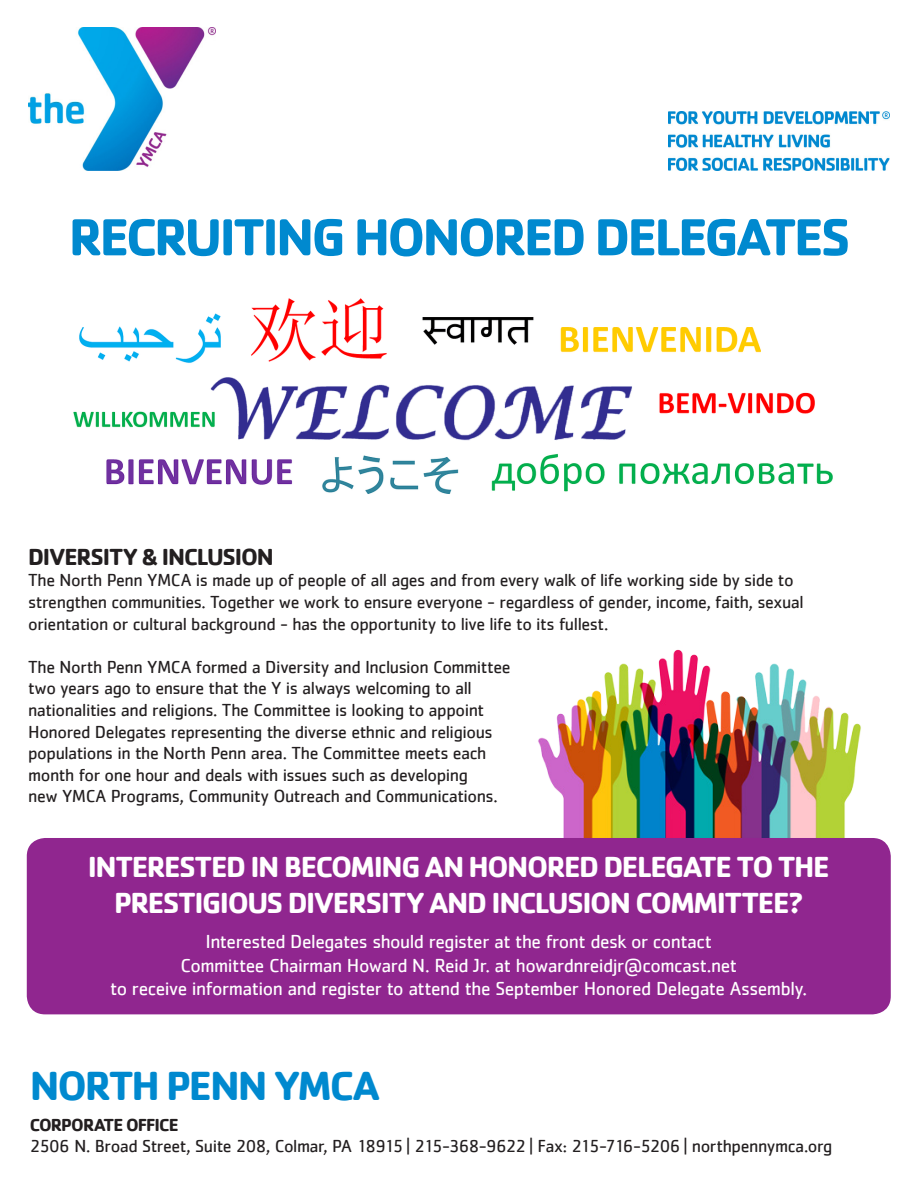
<style>
.page{position:relative;width:918px;height:1188px;background:#fff}
.page>*{position:absolute;margin:0;border:0;box-sizing:border-box;transform-origin:0 0}
.t1{font:700 54px "Cachet";letter-spacing:-.055em;color:#0089cf}
.t2{font:700 42px "Cachet";letter-spacing:-.05em;color:#0089cf}
.t3{font:700 30px "Cachet";letter-spacing:-.05em;color:#fff}
.t4{font:700 24px "Cachet";letter-spacing:-.05em;color:#231f20}
.t5{font:19.5px "Cachet";letter-spacing:-.025em;color:#fff}
.t6{font:18px/21.6px "Cachet";letter-spacing:-.025em;color:#231f20}
.t7{font:700 18px "Cachet";letter-spacing:-.045em;color:#231f20}
</style>
<div class="page">
<img style="left:73px;top:298px;width:760px;height:196px">
<img style="left:28px;top:27px;width:188px;height:144px">
<img style="left:668px;top:112px;width:222px;height:59px">
<img style="left:538px;top:649px;width:323px;height:189px">
<div style="left:27px;top:838px;width:864px;height:176px;background:#90268f;border-radius:18px"></div>
<p class="t1" style="left:69px;top:202px;width:784px">RECRUITING HONORED DELEGATES</p>
<p class="t4" style="left:28px;top:541px;width:247px">DIVERSITY &amp; INCLUSION</p>
<p class="t6" style="left:28px;top:569px;width:777px">The North Penn YMCA is made up of people of all ages and from every walk of life working side by side to strengthen communities. Together we work to ensure everyone - regardless of gender, income, faith, sexual orientation or cultural background - has the opportunity to live life to its fullest.</p>
<p class="t6" style="left:28px;top:656px;width:484px">The North Penn YMCA formed a Diversity and Inclusion Committee</p>
<p class="t6" style="left:28px;top:677px;width:445px">two years ago to ensure that the Y is always welcoming to all</p>
<p class="t6" style="left:28px;top:699px;width:458px">nationalities and religions. The Committee is looking to appoint</p>
<p class="t6" style="left:28px;top:720px;width:466px">Honored Delegates representing the diverse ethnic and religious</p>
<p class="t6" style="left:28px;top:742px;width:460px">populations in the North Penn area. The Committee meets each</p>
<p class="t6" style="left:28px;top:764px;width:441px">month for one hour and deals with issues such as developing</p>
<p class="t6" style="left:28px;top:785px;width:471px">new YMCA Programs, Community Outreach and Communications.</p>
<p class="t3" style="left:88px;top:847px;width:744px">INTERESTED IN BECOMING AN HONORED DELEGATE TO THE</p>
<p class="t3" style="left:114px;top:883px;width:691px">PRESTIGIOUS DIVERSITY AND INCLUSION COMMITTEE?</p>
<p class="t5" style="left:205px;top:930px;width:508px">Interested Delegates should register at the front desk or contact</p>
<p class="t5" style="left:181px;top:954px;width:558px">Committee Chairman Howard N. Reid Jr. at howardnreidjr@comcast.net</p>
<p class="t5" style="left:110px;top:977px;width:699px">to receive information and register to attend the September Honored Delegate Assembly.</p>
<p class="t2" style="left:30px;top:1058px;width:352px">NORTH PENN YMCA</p>
<p class="t7" style="left:30px;top:1113px;width:150px">CORPORATE OFFICE</p>
<p class="t6" style="left:30px;top:1135px;width:804px">2506 N. Broad Street, Suite 208, Colmar, PA 18915 | 215-368-9622 | Fax: 215-716-5206 | northpennymca.org</p>
</div>
